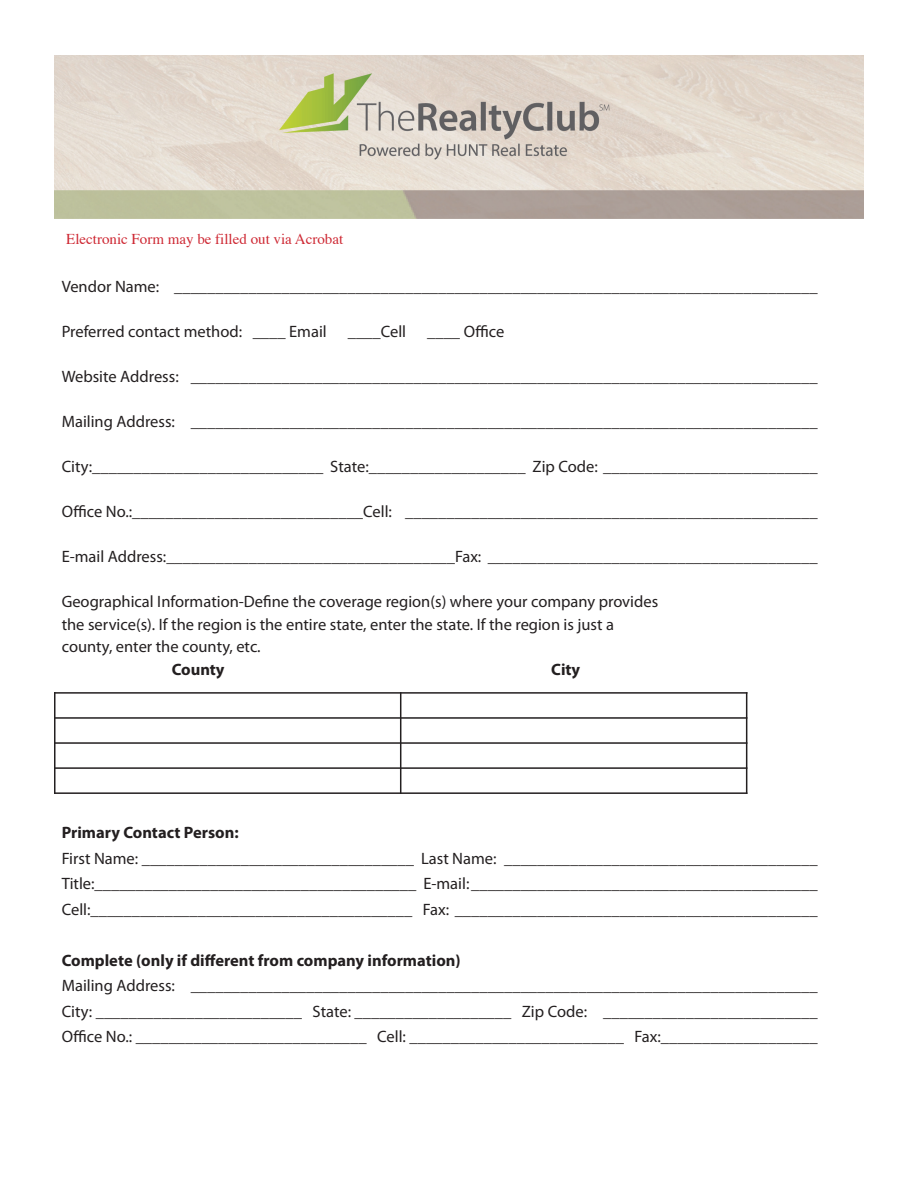
<style>
.page{position:relative;width:918px;height:1188px;background:#fff}
.page>*{position:absolute;margin:0;border:0;box-sizing:border-box;transform-origin:0 0}
.t1{font:16.5px/25.5px "Myriad Pro";color:#231f20;text-align:justify}
.t2{font:700 16.5px "Myriad Pro";color:#231f20}
.t3{font:15px "Times";color:#ce2833}
</style>
<div class="page">
<img style="left:54px;top:56px;width:810px;height:163px">
<hr style="left:54px;top:692px;width:2px;height:102px;background:#231f20">
<hr style="left:400px;top:692px;width:1px;height:102px;background:#231f20">
<hr style="left:746px;top:692px;width:1px;height:102px;background:#231f20">
<hr style="left:54px;top:692px;width:693px;height:2px;background:#231f20">
<hr style="left:54px;top:717px;width:693px;height:2px;background:#231f20">
<hr style="left:54px;top:742px;width:693px;height:2px;background:#231f20">
<hr style="left:54px;top:767px;width:693px;height:2px;background:#231f20">
<hr style="left:54px;top:792px;width:693px;height:2px;background:#231f20">
<p class="t3" style="left:66px;top:232px;width:279px">Electronic Form may be filled out via Acrobat</p>
<p class="t1" style="left:62px;top:275px;width:758px">Vendor Name: ______________________________________________________________________________</p>
<p class="t1" style="left:62px;top:320px;width:267px">Preferred contact method: ____ Email</p>
<p class="t1" style="left:348px;top:320px;width:60px">____Cell</p>
<p class="t1" style="left:427px;top:320px;width:79px">____ Office</p>
<p class="t1" style="left:62px;top:365px;width:758px">Website Address: ____________________________________________________________________________</p>
<p class="t1" style="left:62px;top:410px;width:758px">Mailing Address: ____________________________________________________________________________</p>
<p class="t1" style="left:62px;top:455px;width:758px">City:____________________________ State:___________________ Zip Code: __________________________</p>
<p class="t1" style="left:62px;top:500px;width:758px">Office No.:____________________________Cell: __________________________________________________</p>
<p class="t1" style="left:62px;top:545px;width:758px">E-mail Address:___________________________________Fax: ________________________________________</p>
<p class="t1" style="left:62px;top:592px;width:598px;line-height:22.5px;text-align:left">Geographical Information-Define the coverage region(s) where your company provides the service(s). If the region is the entire state, enter the state. If the region is just a county, enter the county, etc.</p>
<p class="t2" style="left:172px;top:663px;width:54px">County</p>
<p class="t2" style="left:551px;top:663px;width:31px">City</p>
<p class="t2" style="left:62px;top:826px;width:178px">Primary Contact Person:</p>
<p class="t1" style="left:62px;top:847px;width:758px">First Name: _________________________________ Last Name: ______________________________________ Title:_______________________________________ E-mail:__________________________________________ Cell:_______________________________________ Fax: ____________________________________________</p>
<p class="t2" style="left:62px;top:954px;width:400px">Complete (only if different from company information)</p>
<p class="t1" style="left:62px;top:974px;width:758px">Mailing Address: ____________________________________________________________________________ City: _________________________ State: ___________________ Zip Code: __________________________ Office No.: ____________________________ Cell: __________________________ Fax:___________________</p>
</div>
